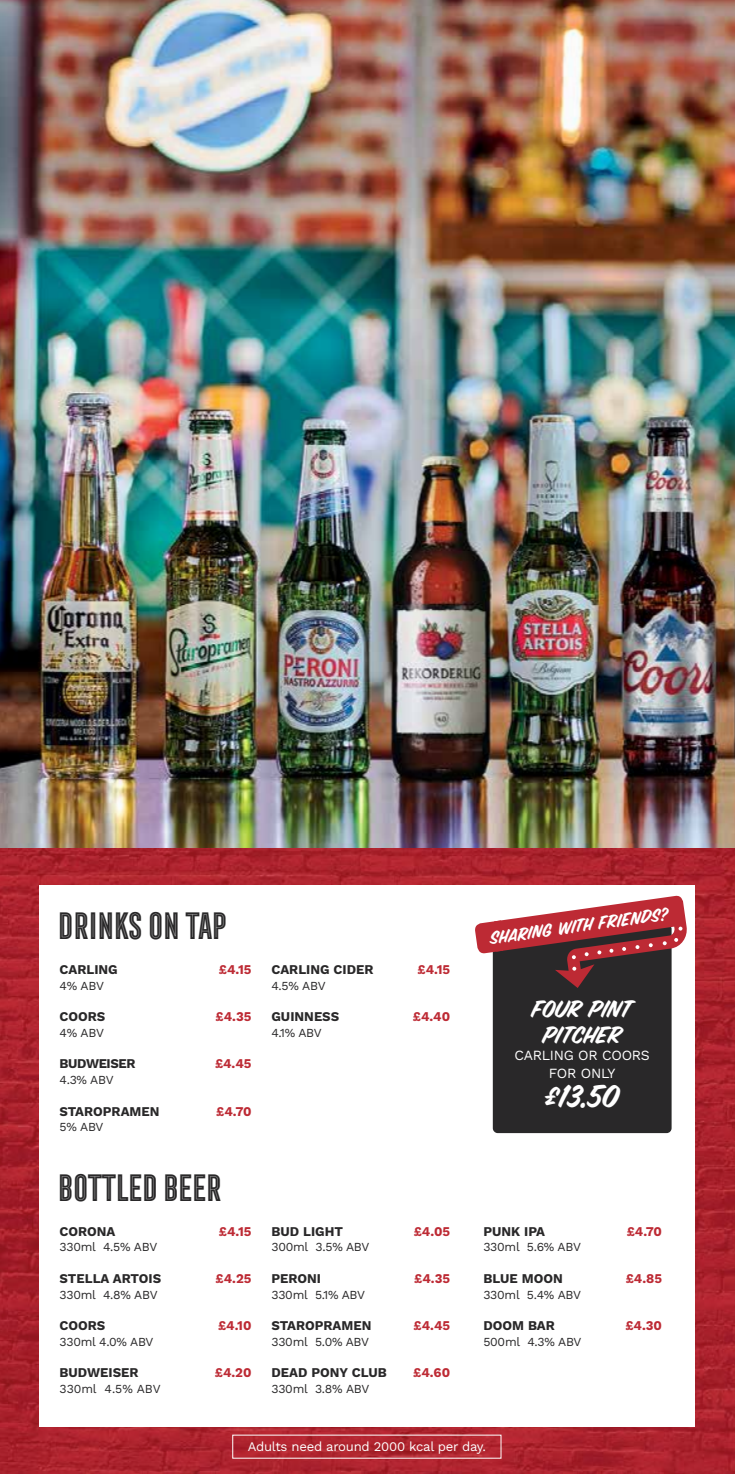
<style>
.page{position:relative;width:735px;height:1474px;background:#fff}
.page>*{position:absolute;margin:0;border:0;box-sizing:border-box;transform-origin:0 0}
.t1{font:700 35px "Frontage Condensed";letter-spacing:-.14em;color:#292829}
.t2{font:35px "Sign Painter House Brush";color:#fff}
.t3{font:26.25px/26.2px "Sign Painter House Brush";letter-spacing:-.005em;color:#fff;text-align:center}
.t4{font:19.78px "Sign Painter House Brush";color:#fff}
.t5{font:14px/17.5px "Work Sans";letter-spacing:-.02em;color:#fff;text-align:center}
.t6{font:700 13.12px "Work Sans";color:#292829}
.t7{font:700 13.12px "Work Sans";color:#bd2a34}
.t8{font:13.12px "Work Sans";letter-spacing:-.02em;color:#fff}
.t9{font:700 13.12px "Work Sans";letter-spacing:-.03em;color:#292829}
.t10{font:12.25px "Work Sans";letter-spacing:-.02em;color:#292829}
.t11{font:12.25px "Work Sans";color:#292829}
</style>
<div class="page">
<img style="left:734px;top:848px;width:1px;height:625px">
<img style="left:0;top:0;width:734px;height:848px">
<svg style="left:0;top:848px;width:734px;height:625px;background:#ac2731"></svg>
<div style="left:40px;top:885px;width:654px;height:541px;background:#fff"></div>
<div style="left:493px;top:925px;width:177px;height:207px;background:#292829;border-radius:4px"></div>
<div style="left:492px;top:924px;width:179px;height:209px;border:2px solid #292829;border-radius:4px"></div>
<svg style="left:475px;top:895px;width:212px;height:93px"></svg>
<h1 class="t1" style="left:55px;top:906px;width:175px">DRINKS ON TAP</h1>
<p class="t6" style="left:60px;top:961px;width:60px">CARLING</p>
<p class="t7" style="left:219px;top:961px;width:34px">£4.15</p>
<p class="t10" style="left:60px;top:976px;width:46px">4% ABV</p>
<p class="t6" style="left:60px;top:1009px;width:47px">COORS</p>
<p class="t7" style="left:215px;top:1009px;width:37px">£4.35</p>
<p class="t10" style="left:60px;top:1023px;width:46px">4% ABV</p>
<p class="t9" style="left:60px;top:1056px;width:77px">BUDWEISER</p>
<p class="t7" style="left:215px;top:1056px;width:38px">£4.45</p>
<p class="t10" style="left:60px;top:1070px;width:56px">4.3% ABV</p>
<p class="t6" style="left:60px;top:1103px;width:101px">STAROPRAMEN</p>
<p class="t7" style="left:216px;top:1103px;width:37px">£4.70</p>
<p class="t10" style="left:60px;top:1117px;width:45px">5% ABV</p>
<h1 class="t1" style="left:55px;top:1167px;width:170px">BOTTLED BEER</h1>
<p class="t6" style="left:60px;top:1223px;width:57px">CORONA</p>
<p class="t7" style="left:219px;top:1223px;width:34px">£4.15</p>
<p class="t10" style="left:60px;top:1237px;width:99px">330ml 4.5% ABV</p>
<p class="t6" style="left:60px;top:1270px;width:103px">STELLA ARTOIS</p>
<p class="t7" style="left:215px;top:1270px;width:37px">£4.25</p>
<p class="t10" style="left:60px;top:1285px;width:100px">330ml 4.8% ABV</p>
<p class="t6" style="left:60px;top:1317px;width:47px">COORS</p>
<p class="t7" style="left:218px;top:1317px;width:35px">£4.10</p>
<p class="t10" style="left:60px;top:1332px;width:95px">330ml 4.0% ABV</p>
<p class="t6" style="left:60px;top:1365px;width:80px">BUDWEISER</p>
<p class="t7" style="left:215px;top:1365px;width:38px">£4.20</p>
<p class="t11" style="left:60px;top:1379px;width:102px">330ml 4.5% ABV</p>
<p class="t6" style="left:271px;top:961px;width:103px">CARLING CIDER</p>
<p class="t7" style="left:417px;top:961px;width:34px">£4.15</p>
<p class="t10" style="left:271px;top:976px;width:56px">4.5% ABV</p>
<p class="t6" style="left:271px;top:1009px;width:69px">GUINNESS</p>
<p class="t7" style="left:412px;top:1009px;width:39px">£4.40</p>
<p class="t10" style="left:271px;top:1023px;width:52px">4.1% ABV</p>
<p class="t6" style="left:271px;top:1223px;width:73px">BUD LIGHT</p>
<p class="t7" style="left:413px;top:1223px;width:38px">£4.05</p>
<p class="t10" style="left:271px;top:1237px;width:99px">300ml 3.5% ABV</p>
<p class="t6" style="left:271px;top:1270px;width:51px">PERONI</p>
<p class="t7" style="left:414px;top:1270px;width:37px">£4.35</p>
<p class="t10" style="left:271px;top:1285px;width:95px">330ml 5.1% ABV</p>
<p class="t6" style="left:271px;top:1317px;width:101px">STAROPRAMEN</p>
<p class="t7" style="left:413px;top:1317px;width:38px">£4.45</p>
<p class="t10" style="left:271px;top:1332px;width:99px">330ml 5.0% ABV</p>
<p class="t6" style="left:271px;top:1365px;width:117px">DEAD PONY CLUB</p>
<p class="t7" style="left:413px;top:1365px;width:38px">£4.60</p>
<p class="t10" style="left:271px;top:1379px;width:99px">330ml 3.8% ABV</p>
<h3 class="t4" style="left:488px;top:929px;width:182px;rotate:-8deg">SHARING WITH FRIENDS?</h3>
<h2 class="t3" style="left:532px;top:995px;width:101px">FOUR PINT<br>PITCHER</h2>
<p class="t5" style="left:514px;top:1046px;width:137px">CARLING OR COORS<br>FOR ONLY</p>
<h1 class="t2" style="left:544px;top:1079px;width:77px">£13.50</h1>
<p class="t6" style="left:483px;top:1223px;width:63px">PUNK IPA</p>
<p class="t7" style="left:626px;top:1223px;width:37px">£4.70</p>
<p class="t10" style="left:483px;top:1237px;width:99px">330ml 5.6% ABV</p>
<p class="t6" style="left:483px;top:1270px;width:81px">BLUE MOON</p>
<p class="t7" style="left:625px;top:1270px;width:38px">£4.85</p>
<p class="t10" style="left:483px;top:1285px;width:99px">330ml 5.4% ABV</p>
<p class="t6" style="left:483px;top:1317px;width:73px">DOOM BAR</p>
<p class="t7" style="left:625px;top:1317px;width:38px">£4.30</p>
<p class="t10" style="left:483px;top:1332px;width:100px">500ml 4.3% ABV</p>
<p class="t8" style="left:247px;top:1436px;width:239px">Adults need around 2000 kcal per day.</p>
</div>
